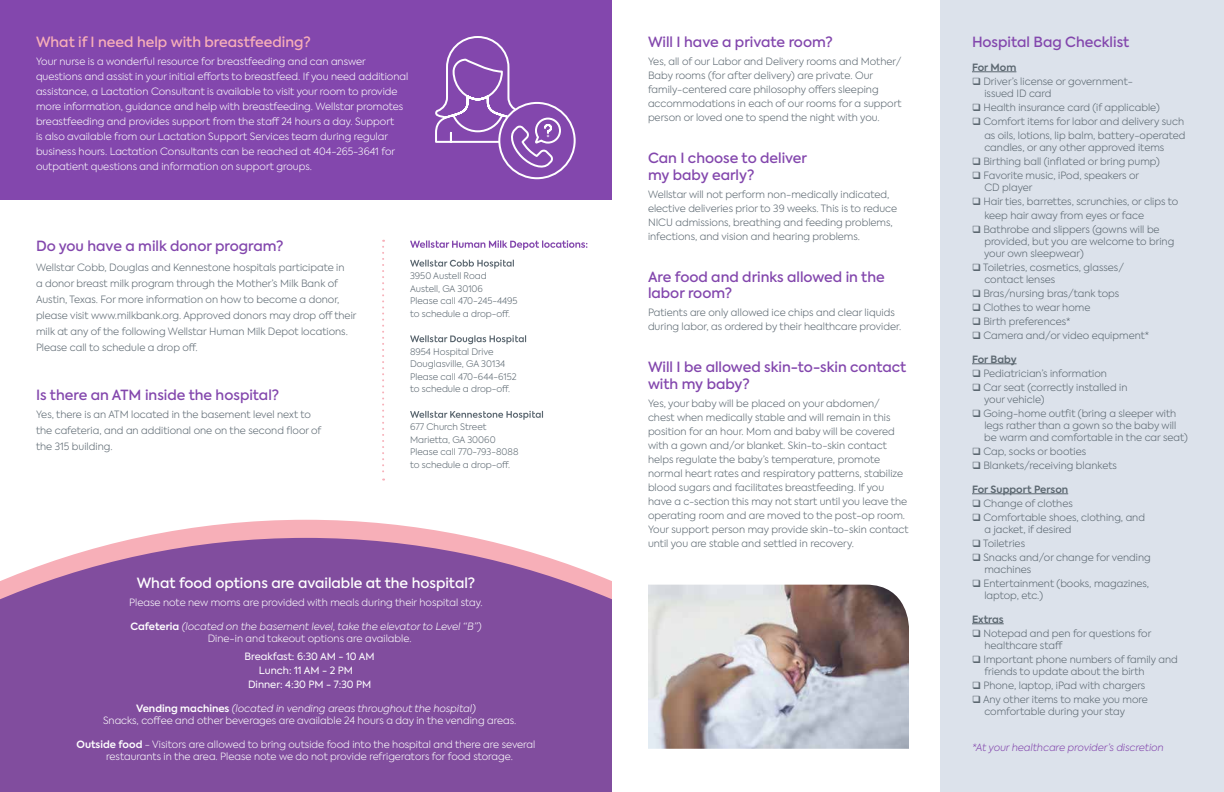
<style>
.page{position:relative;width:1224px;height:792px;background:#fff}
.page>*{position:absolute;margin:0;border:0;box-sizing:border-box;transform-origin:0 0}
.t1{font:500 14px/16.8px "Axiforma";color:#8347ad}
.t2{font:500 14px "Axiforma";color:#fff}
.t3{font:500 14px "Axiforma";color:#f7afb8}
.t4{font:300 10px/14px "Axiforma";color:#5b6770}
.t5{font:300 10px/15px "Axiforma";color:#fff}
.t6{font:italic 300 10px/12px "Axiforma";color:#fff}
.t7{font:10px "Axiforma";color:#fff}
.t8{font:italic 300 10px "Axiforma";color:#8347ad}
.t9{font:600 10px "Axiforma";color:#5b6770}
.t10{font:300 9px/12.6px "Axiforma";color:#5b6770}
.s1{font-weight:600;font-style:normal}
.s2{font-style:normal}
.s3{font-weight:600}
.s4{font-style:italic}
</style>
<div class="page">
<div style="left:0;top:0;width:612px;height:199px;background:#8347ad"></div>
<svg style="left:137px;top:520px;width:338px;height:18px;fill:#f7afb8"></svg>
<svg style="left:0;top:538px;width:612px;height:254px;background:#8a57a2"></svg>
<svg style="left:410px;top:260px;width:104px;height:9px"></svg>
<svg style="left:410px;top:335px;width:116px;height:9px"></svg>
<svg style="left:410px;top:411px;width:133px;height:9px"></svg>
<svg style="left:382px;top:240px;width:2px;height:241px"></svg>
<div style="left:498px;top:102px;width:78px;height:77px;border:2px solid #fff;border-radius:50%"></div>
<svg style="left:435px;top:36px;width:127px;height:133px"></svg>
<div style="left:940px;top:0;width:284px;height:792px;background:#dce2eb"></div>
<hr style="left:972px;top:72px;width:44px;height:1px;background:#5b6770">
<hr style="left:972px;top:364px;width:45px;height:1px;background:#5b6770">
<hr style="left:972px;top:494px;width:96px;height:1px;background:#5b6770">
<hr style="left:972px;top:624px;width:32px;height:1px;background:#5b6770">
<img style="left:648px;top:585px;width:261px;height:164px">
<svg style="left:410px;top:240px;width:177px;height:10px"></svg>
<h1 class="t3" style="left:36px;top:33px;width:276px">What if I need help with breastfeeding?</h1>
<p class="t5" style="left:36px;top:54px;width:374px">Your nurse is a wonderful resource for breastfeeding and can answer questions and assist in your initial efforts to breastfeed. If you need additional assistance, a Lactation Consultant is available to visit your room to provide more information, guidance and help with breastfeeding. Wellstar promotes breastfeeding and provides support from the staff 24 hours a day. Support<br>is also available from our Lactation Support Services team during regular business hours. Lactation Consultants can be reached at 404-265-3641 for outpatient questions and information on support groups.</p>
<h1 class="t1" style="left:36px;top:237px;width:249px">Do you have a milk donor program?</h1>
<p class="t4" style="left:36px;top:259px;width:322px;line-height:16px">Wellstar Cobb, Douglas and Kennestone hospitals participate in<br>a donor breast milk program through the Mother’s Milk Bank of Austin, Texas. For more information on how to become a donor, please visit www.milkbank.org. Approved donors may drop off their milk at any of the following Wellstar Human Milk Depot locations.<br>Please call to schedule a drop off.</p>
<h1 class="t1" style="left:36px;top:387px;width:245px">Is there an ATM inside the hospital?</h1>
<p class="t4" style="left:36px;top:407px;width:287px;line-height:16px">Yes, there is an ATM located in the basement level next to the cafeteria, and an additional one on the second floor of the 315 building.</p>
<p class="t10" style="left:410px;top:269px;width:109px">3950 Austell Road<br>Austell, GA 30106<br>Please call 470-245-4495 to schedule a drop-off.</p>
<p class="t10" style="left:410px;top:345px;width:108px">8954 Hospital Drive<br>Douglasville, GA 30134<br>Please call 470-644-6152 to schedule a drop-off.</p>
<p class="t10" style="left:410px;top:421px;width:110px">677 Church Street<br>Marietta, GA 30060<br>Please call 770-793-8088 to schedule a drop-off.</p>
<h1 class="t2" style="left:137px;top:574px;width:340px">What food options are available at the hospital?</h1>
<p class="t5" style="left:129px;top:595px;width:355px">Please note new moms are provided with meals during their hospital stay.</p>
<p class="t6" style="left:208px;top:620px;width:275px;text-indent:-77px"><span class="s1">Cafeteria</span> (located on the basement level, take the elevator to Level “B”)<br><span class="s2">Dine-in and takeout options are available.</span></p>
<p class="t7" style="left:245px;top:650px;width:132px">Breakfast: 6:30 AM - 10 AM</p>
<p class="t7" style="left:259px;top:664px;width:96px">Lunch: 11 AM - 2 PM</p>
<p class="t7" style="left:248px;top:678px;width:125px">Dinner: 4:30 PM - 7:30 PM</p>
<p class="t5" style="left:103px;top:702px;width:415px;line-height:12px;text-indent:33px"><span class="s3">Vending machines</span> <span class="s4">(located in vending areas throughout the hospital)<br></span>Snacks, coffee and other beverages are available 24 hours a day in the vending areas.</p>
<p class="t5" style="left:106px;top:738px;width:431px;line-height:12px;text-indent:-30px"><span class="s3">Outside food</span> - Visitors are allowed to bring outside food into the hospital and there are several restaurants in the area. Please note we do not provide refrigerators for food storage.</p>
<h1 class="t1" style="left:648px;top:34px;width:186px">Will I have a private room?</h1>
<p class="t4" style="left:648px;top:54px;width:255px">Yes, all of our Labor and Delivery rooms and Mother/ Baby rooms (for after delivery) are private. Our family-centered care philosophy offers sleeping accommodations in each of our rooms for a support person or loved one to spend the night with you.</p>
<h1 class="t1" style="left:648px;top:150px;width:161px">Can I choose to deliver my baby early?</h1>
<p class="t4" style="left:648px;top:187px;width:251px">Wellstar will not perform non-medically indicated, elective deliveries prior to 39 weeks. This is to reduce NICU admissions, breathing and feeding problems, infections, and vision and hearing problems.</p>
<h1 class="t1" style="left:648px;top:268px;width:238px">Are food and drinks allowed in the labor room?</h1>
<p class="t4" style="left:648px;top:306px;width:255px">Patients are only allowed ice chips and clear liquids during labor, as ordered by their healthcare provider.</p>
<h1 class="t1" style="left:648px;top:359px;width:260px">Will I be allowed skin-to-skin contact with my baby?</h1>
<p class="t4" style="left:648px;top:397px;width:262px">Yes, your baby will be placed on your abdomen/ chest when medically stable and will remain in this position for an hour. Mom and baby will be covered with a gown and/or blanket. Skin-to-skin contact helps regulate the baby’s temperature, promote normal heart rates and respiratory patterns, stabilize blood sugars and facilitates breastfeeding. If you have a c-section this may not start until you leave the operating room and are moved to the post-op room.<br>Your support person may provide skin-to-skin contact until you are stable and settled in recovery.</p>
<h1 class="t1" style="left:972px;top:34px;width:159px">Hospital Bag Checklist</h1>
<p class="t9" style="left:972px;top:60px;width:46px">For Mom</p>
<p class="t4" style="left:984px;top:75px;width:150px;line-height:12px;text-indent:-12px">❑ Driver’s license or government&shy;issued ID card</p>
<p class="t4" style="left:972px;top:100px;width:189px">❑ Health insurance card (if applicable)</p>
<p class="t4" style="left:972px;top:114px;width:215px;text-align:right">❑ Comfort items for labor and delivery such as oils, lotions, lip balm, battery-operated</p>
<p class="t4" style="left:984px;top:140px;width:182px">candles, or any other approved items</p>
<p class="t4" style="left:972px;top:154px;width:189px">❑ Birthing ball (inflated or bring pump)</p>
<p class="t4" style="left:984px;top:169px;width:156px;line-height:12px;text-indent:-12px">❑ Favorite music, iPod, speakers or<br>CD player</p>
<p class="t4" style="left:984px;top:194px;width:196px;text-indent:-12px">❑ Hair ties, barrettes, scrunchies, or clips to keep hair away from eyes or face</p>
<p class="t4" style="left:984px;top:223px;width:192px;line-height:12px;text-indent:-12px">❑ Bathrobe and slippers (gowns will be provided, but you are welcome to bring your own sleepwear)</p>
<p class="t4" style="left:984px;top:261px;width:141px;line-height:12px;text-indent:-12px">❑ Toiletries, cosmetics, glasses/ contact lenses</p>
<p class="t4" style="left:972px;top:286px;width:149px">❑ Bras/nursing bras/tank tops</p>
<p class="t4" style="left:972px;top:300px;width:120px">❑ Clothes to wear home</p>
<p class="t4" style="left:972px;top:314px;width:100px">❑ Birth preferences*</p>
<p class="t4" style="left:972px;top:328px;width:179px">❑ Camera and/or video equipment*</p>
<p class="t9" style="left:972px;top:352px;width:46px">For Baby</p>
<p class="t4" style="left:972px;top:366px;width:137px">❑ Pediatrician’s information</p>
<p class="t4" style="left:984px;top:381px;width:145px;line-height:12px;text-indent:-12px">❑ Car seat (correctly installed in your vehicle)</p>
<p class="t4" style="left:984px;top:407px;width:205px;line-height:12px;text-indent:-12px">❑ Going-home outfit (bring a sleeper with legs rather than a gown so the baby will be warm and comfortable in the car seat)</p>
<p class="t4" style="left:972px;top:444px;width:116px">❑ Cap, socks or booties</p>
<p class="t4" style="left:972px;top:458px;width:146px">❑ Blankets/receiving blankets</p>
<p class="t9" style="left:972px;top:482px;width:98px">For Support Person</p>
<p class="t4" style="left:972px;top:496px;width:102px">❑ Change of clothes</p>
<p class="t4" style="left:984px;top:511px;width:162px;line-height:12px;text-indent:-12px">❑ Comfortable shoes, clothing, and a jacket, if desired</p>
<p class="t4" style="left:972px;top:536px;width:55px">❑ Toiletries</p>
<p class="t4" style="left:984px;top:551px;width:168px;line-height:12px;text-indent:-12px">❑ Snacks and/or change for vending machines</p>
<p class="t4" style="left:984px;top:577px;width:166px;line-height:12px;text-indent:-12px">❑ Entertainment (books, magazines, laptop, etc.)</p>
<p class="t9" style="left:972px;top:612px;width:33px">Extras</p>
<p class="t4" style="left:984px;top:627px;width:169px;line-height:12px;text-indent:-12px">❑ Notepad and pen for questions for healthcare staff</p>
<p class="t4" style="left:984px;top:653px;width:195px;line-height:12px;text-indent:-12px">❑ Important phone numbers of family and friends to update about the birth</p>
<p class="t4" style="left:972px;top:678px;width:175px">❑ Phone, laptop, iPad with chargers</p>
<p class="t4" style="left:984px;top:693px;width:165px;line-height:12px;text-indent:-12px">❑ Any other items to make you more comfortable during your stay</p>
<p class="t8" style="left:972px;top:741px;width:193px">*At your healthcare provider’s discretion</p>
</div>
